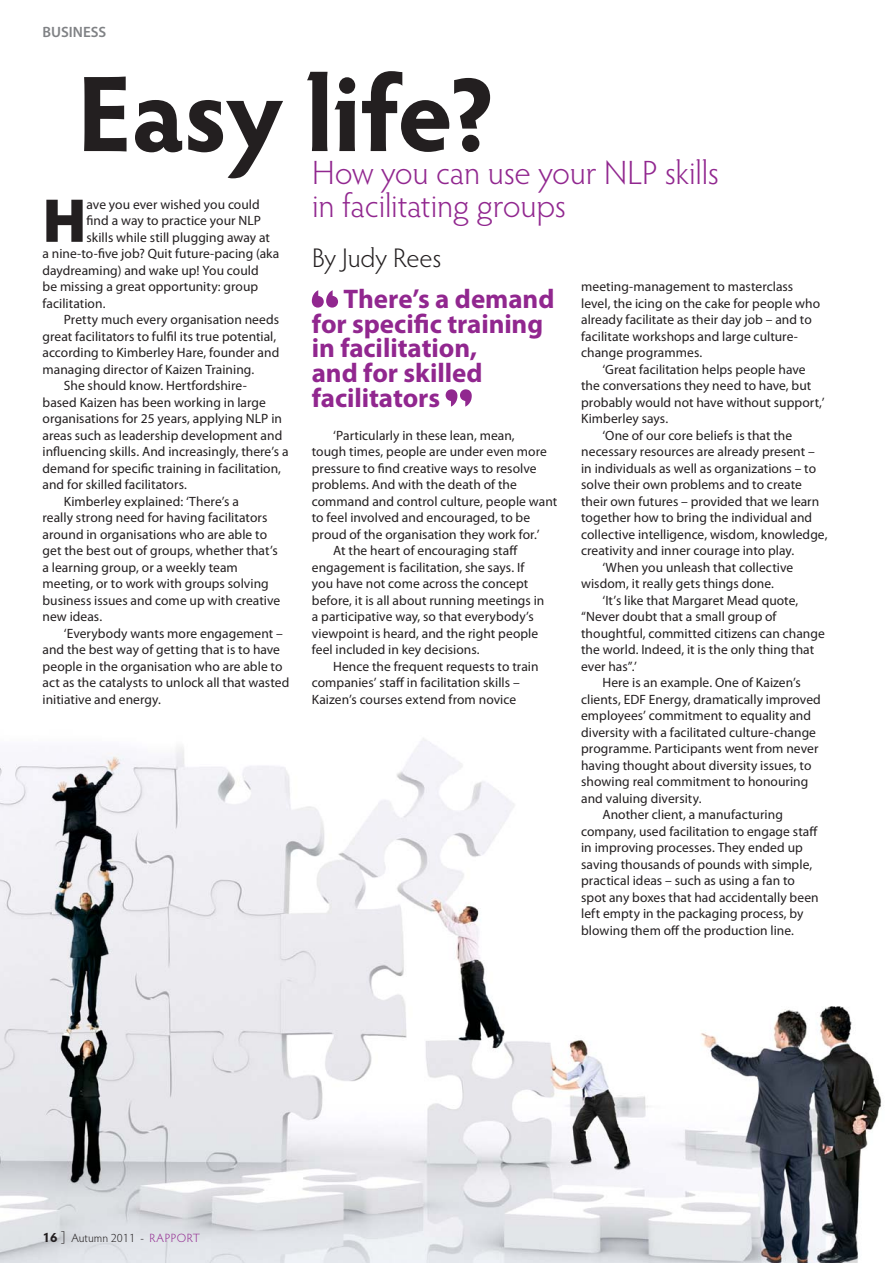
<style>
.page{position:relative;width:893px;height:1263px;background:#fff}
.page>*{position:absolute;margin:0;border:0;box-sizing:border-box;transform-origin:0 0}
.t1{font:700 108px "Hypatia Sans Pro";letter-spacing:-.015em;color:#231f20}
.t2{font:900 62.4px "Myriad Pro";color:#231f20}
.t3{font:300 33.75px/33px "Hypatia Sans Pro";letter-spacing:-.005em;color:#91278f}
.t4{font:700 27px/24.8px "Myriad Pro";color:#91278f}
.t5{font:300 27px "Hypatia Sans Pro";letter-spacing:-.005em;color:#231f20}
.t6{font:600 15px "Myriad Pro";color:#808285}
.t7{font:13.5px "Myriad Pro";color:#231f20}
.t8{font:300 12px "Hypatia Sans Pro";color:#231f20}
.s1{font-weight:700;font-size:13.5px}
.s2{font-size:13.5px}
.s3{color:#91278f}
</style>
<div class="page">
<img style="left:0;top:738px;width:882px;height:525px">
<svg style="left:312px;top:290px;width:26px;height:18px"></svg>
<svg style="left:446px;top:389px;width:26px;height:18px"></svg>
<p class="t6" style="left:43px;top:26px;width:65px">BUSINESS</p>
<p class="t1" style="left:77px;top:60px;width:421px">Easy life?</p>
<p class="t3" style="left:312px;top:157px;width:409px">How you can use your NLP skills in facilitating groups</p>
<p class="t5" style="left:312px;top:244px;width:131px">By Judy Rees</p>
<p class="t7" style="left:581px;top:282px;width:214px">meeting-management to masterclass</p>
<p class="t7" style="left:581px;top:298px;width:241px">level, the icing on the cake for people who</p>
<p class="t7" style="left:581px;top:315px;width:232px">already facilitate as their day job – and to</p>
<p class="t7" style="left:581px;top:331px;width:218px">facilitate workshops and large culture-</p>
<p class="t7" style="left:581px;top:348px;width:123px">change programmes.</p>
<p class="t7" style="left:602px;top:364px;width:205px">‘Great facilitation helps people have</p>
<p class="t7" style="left:581px;top:381px;width:232px">the conversations they need to have, but</p>
<p class="t7" style="left:581px;top:397px;width:245px">probably would not have without support,’</p>
<p class="t7" style="left:581px;top:414px;width:89px">Kimberley says.</p>
<p class="t7" style="left:602px;top:430px;width:191px">‘One of our core beliefs is that the</p>
<p class="t7" style="left:581px;top:447px;width:235px">necessary resources are already present –</p>
<p class="t7" style="left:581px;top:463px;width:237px">in individuals as well as organizations – to</p>
<p class="t7" style="left:581px;top:480px;width:222px">solve their own problems and to create</p>
<p class="t7" style="left:581px;top:496px;width:240px">their own futures – provided that we learn</p>
<p class="t7" style="left:581px;top:513px;width:233px">together how to bring the individual and</p>
<p class="t7" style="left:581px;top:529px;width:248px">collective intelligence, wisdom, knowledge,</p>
<p class="t7" style="left:581px;top:546px;width:215px">creativity and inner courage into play.</p>
<p class="t7" style="left:602px;top:562px;width:192px">‘When you unleash that collective</p>
<p class="t7" style="left:581px;top:579px;width:194px">wisdom, it really gets things done.</p>
<p class="t7" style="left:602px;top:595px;width:197px">‘It’s like that Margaret Mead quote,</p>
<p class="t7" style="left:581px;top:612px;width:197px">“Never doubt that a small group of</p>
<p class="t7" style="left:581px;top:628px;width:245px">thoughtful, committed citizens can change</p>
<p class="t7" style="left:581px;top:645px;width:235px">the world. Indeed, it is the only thing that</p>
<p class="t7" style="left:581px;top:661px;width:57px">ever has”.’</p>
<p class="t7" style="left:602px;top:678px;width:200px">Here is an example. One of Kaizen’s</p>
<p class="t7" style="left:581px;top:694px;width:241px">clients, EDF Energy, dramatically improved</p>
<p class="t7" style="left:581px;top:711px;width:231px">employees’ commitment to equality and</p>
<p class="t7" style="left:581px;top:727px;width:236px">diversity with a facilitated culture-change</p>
<p class="t7" style="left:581px;top:744px;width:239px">programme. Participants went from never</p>
<p class="t7" style="left:581px;top:760px;width:232px">having thought about diversity issues, to</p>
<p class="t7" style="left:581px;top:777px;width:229px">showing real commitment to honouring</p>
<p class="t7" style="left:581px;top:793px;width:122px">and valuing diversity.</p>
<p class="t7" style="left:602px;top:810px;width:182px">Another client, a manufacturing</p>
<p class="t7" style="left:581px;top:826px;width:238px">company, used facilitation to engage staff</p>
<p class="t7" style="left:581px;top:843px;width:223px">in improving processes. They ended up</p>
<p class="t7" style="left:581px;top:859px;width:233px">saving thousands of pounds with simple,</p>
<p class="t7" style="left:581px;top:876px;width:215px">practical ideas – such as using a fan to</p>
<p class="t7" style="left:581px;top:892px;width:239px">spot any boxes that had accidentally been</p>
<p class="t7" style="left:581px;top:909px;width:224px">left empty in the packaging process, by</p>
<p class="t7" style="left:581px;top:925px;width:214px">blowing them off the production line.</p>
<p class="t2" style="left:43px;top:184px;width:46px">H</p>
<p class="t7" style="left:87px;top:199px;width:175px">ave you ever wished you could</p>
<p class="t7" style="left:87px;top:216px;width:176px">find a way to practice your NLP</p>
<p class="t7" style="left:87px;top:232px;width:185px">skills while still plugging away at</p>
<p class="t7" style="left:43px;top:249px;width:238px">a nine-to-five job? Quit future-pacing (aka</p>
<p class="t7" style="left:43px;top:265px;width:218px">daydreaming) and wake up! You could</p>
<p class="t7" style="left:43px;top:282px;width:217px">be missing a great opportunity: group</p>
<p class="t7" style="left:43px;top:298px;width:65px">facilitation.</p>
<p class="t7" style="left:64px;top:315px;width:217px">Pretty much every organisation needs</p>
<p class="t7" style="left:43px;top:331px;width:235px">great facilitators to fulfil its true potential,</p>
<p class="t7" style="left:43px;top:348px;width:238px">according to Kimberley Hare, founder and</p>
<p class="t7" style="left:43px;top:364px;width:213px">managing director of Kaizen Training.</p>
<p class="t7" style="left:64px;top:381px;width:185px">She should know. Hertfordshire-</p>
<p class="t7" style="left:43px;top:397px;width:225px">based Kaizen has been working in large</p>
<p class="t7" style="left:43px;top:414px;width:241px">organisations for 25 years, applying NLP in</p>
<p class="t7" style="left:43px;top:430px;width:241px">areas such as leadership development and</p>
<p class="t7" style="left:43px;top:447px;width:248px">influencing skills. And increasingly, there’s a</p>
<p class="t7" style="left:43px;top:463px;width:240px">demand for specific training in facilitation,</p>
<p class="t7" style="left:43px;top:480px;width:146px">and for skilled facilitators.</p>
<p class="t7" style="left:64px;top:496px;width:177px">Kimberley explained: ‘There’s a</p>
<p class="t7" style="left:43px;top:513px;width:226px">really strong need for having facilitators</p>
<p class="t7" style="left:43px;top:529px;width:226px">around in organisations who are able to</p>
<p class="t7" style="left:43px;top:546px;width:237px">get the best out of groups, whether that’s</p>
<p class="t7" style="left:43px;top:562px;width:197px">a learning group, or a weekly team</p>
<p class="t7" style="left:43px;top:579px;width:228px">meeting, or to work with groups solving</p>
<p class="t7" style="left:43px;top:595px;width:239px">business issues and come up with creative</p>
<p class="t7" style="left:43px;top:612px;width:61px">new ideas.</p>
<p class="t7" style="left:64px;top:628px;width:221px">‘Everybody wants more engagement –</p>
<p class="t7" style="left:43px;top:645px;width:239px">and the best way of getting that is to have</p>
<p class="t7" style="left:43px;top:661px;width:241px">people in the organisation who are able to</p>
<p class="t7" style="left:43px;top:678px;width:248px">act as the catalysts to unlock all that wasted</p>
<p class="t7" style="left:43px;top:694px;width:120px">initiative and energy.</p>
<p class="t4" style="left:312px;top:289px;width:244px;text-indent:32px">There’s a demand for specific training in facilitation,<br>and for skilled facilitators</p>
<p class="t7" style="left:333px;top:430px;width:183px">‘Particularly in these lean, mean,</p>
<p class="t7" style="left:312px;top:447px;width:237px">tough times, people are under even more</p>
<p class="t7" style="left:312px;top:463px;width:226px">pressure to find creative ways to resolve</p>
<p class="t7" style="left:312px;top:480px;width:206px">problems. And with the death of the</p>
<p class="t7" style="left:312px;top:496px;width:247px">command and control culture, people want</p>
<p class="t7" style="left:312px;top:513px;width:220px">to feel involved and encouraged, to be</p>
<p class="t7" style="left:312px;top:529px;width:229px">proud of the organisation they work for.’</p>
<p class="t7" style="left:333px;top:546px;width:186px">At the heart of encouraging staff</p>
<p class="t7" style="left:312px;top:562px;width:214px">engagement is facilitation, she says. If</p>
<p class="t7" style="left:312px;top:579px;width:218px">you have not come across the concept</p>
<p class="t7" style="left:312px;top:595px;width:234px">before, it is all about running meetings in</p>
<p class="t7" style="left:312px;top:612px;width:223px">a participative way, so that everybody’s</p>
<p class="t7" style="left:312px;top:628px;width:228px">viewpoint is heard, and the right people</p>
<p class="t7" style="left:312px;top:645px;width:169px">feel included in key decisions.</p>
<p class="t7" style="left:333px;top:661px;width:207px">Hence the frequent requests to train</p>
<p class="t7" style="left:312px;top:678px;width:209px">companies’ staff in facilitation skills –</p>
<p class="t7" style="left:312px;top:694px;width:206px">Kaizen’s courses extend from novice</p>
<p class="t8" style="left:43px;top:1231px;width:159px"><span class="s1">16</span> <span class="s2">]</span> Autumn 2011 - <span class="s3">RAPPORT</span></p>
</div>
